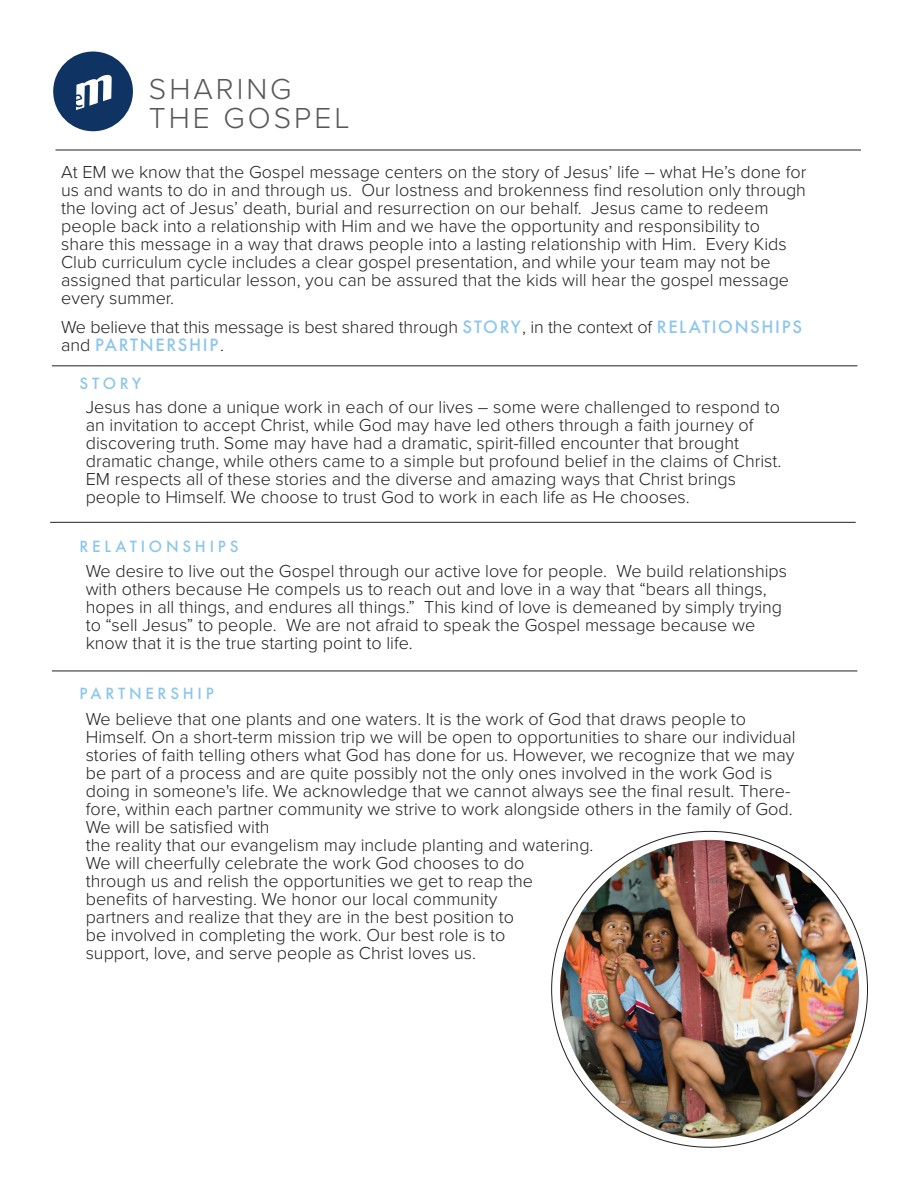
<style>
.page{position:relative;width:918px;height:1188px;background:#fff}
.page>*{position:absolute;margin:0;border:0;box-sizing:border-box;transform-origin:0 0}
.t1{font:300 30px/28.8px "Proxima Nova";letter-spacing:.1em;color:#57585a}
.t2{font:300 18px/18px "Proxima Nova";color:#231f20}
.t3{font:500 16.5px "Futura";letter-spacing:.1em;color:#8cc6ec}
.t4{font:500 15px "Futura";letter-spacing:.25em;color:#8cc6ec}
.s1{font-family:"Futura";font-weight:500;font-size:16.5px;color:#8cc6ec}
.s2{font-family:"Proxima Nova";font-weight:300;font-size:18px;color:#231f20}
</style>
<div class="page">
<hr style="left:56px;top:150px;width:805px;height:1px;background:#231f20">
<hr style="left:52px;top:365px;width:805px;height:1px;background:#231f20">
<hr style="left:50px;top:522px;width:806px;height:1px;background:#231f20">
<svg style="left:552px;top:831px;width:316px;height:316px"></svg>
<img style="left:560px;top:840px;width:299px;height:299px;border-radius:149px">
<hr style="left:52px;top:671px;width:805px;height:1px;background:#231f20">
<div style="left:53px;top:52px;width:80px;height:79px;background:#0f3464;border-radius:50%"></div>
<svg style="left:76px;top:75px;width:36px;height:35px"></svg>
<h1 class="t1" style="left:149px;top:73px;width:202px">SHARING<br>THE GOSPEL</h1>
<p class="t2" style="left:61px;top:162px;width:747px">At EM we know that the Gospel message centers on the story of Jesus’ life – what He’s done for us and wants to do in and through us. Our lostness and brokenness find resolution only through the loving act of Jesus’ death, burial and resurrection on our behalf. Jesus came to redeem people back into a relationship with Him and we have the opportunity and responsibility to share this message in a way that draws people into a lasting relationship with Him. Every Kids Club curriculum cycle includes a clear gospel presentation, and while your team may not be assigned that particular lesson, you can be assured that the kids will hear the gospel message every summer.</p>
<p class="t2" style="left:61px;top:317px;width:742px">We believe that this message is best shared through <span class="s1">STORY</span>, in the context of <span class="s1">RELATIONSHIPS</span></p>
<p class="t3" style="left:61px;top:333px;width:164px"><span class="s2">and</span> PARTNERSHIP<span class="s2">.</span></p>
<p class="t4" style="left:79px;top:373px;width:63px">STORY</p>
<p class="t2" style="left:86px;top:397px;width:697px">Jesus has done a unique work in each of our lives – some were challenged to respond to an invitation to accept Christ, while God may have led others through a faith journey of discovering truth. Some may have had a dramatic, spirit-filled encounter that brought dramatic change, while others came to a simple but profound belief in the claims of Christ.<br>EM respects all of these stories and the diverse and amazing ways that Christ brings people to Himself. We choose to trust God to work in each life as He chooses.</p>
<p class="t4" style="left:79px;top:536px;width:161px">RELATIONSHIPS</p>
<p class="t2" style="left:86px;top:561px;width:703px">We desire to live out the Gospel through our active love for people. We build relationships with others because He compels us to reach out and love in a way that “bears all things, hopes in all things, and endures all things.” This kind of love is demeaned by simply trying to “sell Jesus” to people. We are not afraid to speak the Gospel message because we know that it is the true starting point to life.</p>
<p class="t4" style="left:79px;top:683px;width:136px">PARTNERSHIP</p>
<p class="t2" style="left:86px;top:709px;width:712px">We believe that one plants and one waters. It is the work of God that draws people to Himself. On a short-term mission trip we will be open to opportunities to share our individual stories of faith telling others what God has done for us. However, we recognize that we may be part of a process and are quite possibly not the only ones involved in the work God is doing in someone's life. We acknowledge that we cannot always see the final result. There&shy;fore, within each partner community we strive to work alongside others in the family of God.<br>We will be satisfied with<br>the reality that our evangelism may include planting and watering.<br>We will cheerfully celebrate the work God chooses to do<br>through us and relish the opportunities we get to reap the<br>benefits of harvesting. We honor our local community<br>partners and realize that they are in the best position to<br>be involved in completing the work. Our best role is to<br>support, love, and serve people as Christ loves us.</p>
</div>
